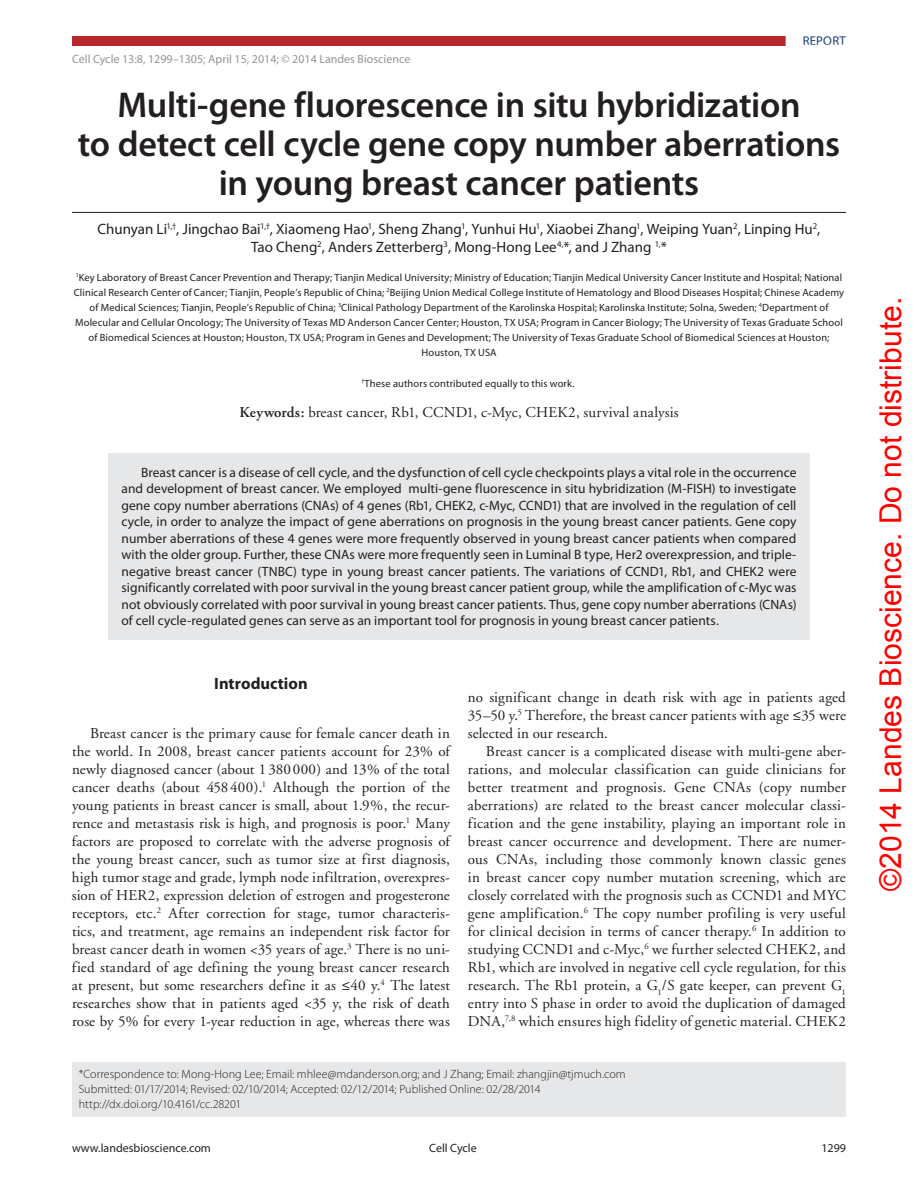
<style>
.page{position:relative;width:918px;height:1188px;background:#fff}
.page>*{position:absolute;margin:0;border:0;box-sizing:border-box;transform-origin:0 0}
.t1{font:600 36px/39px "Myriad Pro";letter-spacing:-.01em;color:#231f20;text-align:center}
.t2{font:30.15px "Arial";color:#f00}
.t3{font:700 16.5px "Myriad Pro";color:#231f20}
.t4{font:15px/18px "Adobe Garamond";letter-spacing:.01em;color:#231f20;text-align:justify}
.t5{font:15px/18px "Myriad Pro";color:#231f20;text-align:center}
.t6{font:13.5px/16.5px "Myriad Pro";color:#231f20;text-align:justify}
.t7{font:12.75px "Myriad Pro";letter-spacing:.02em;color:#193f7c}
.t8{font:300 12px/15px "Myriad Pro";color:#231f20}
.t9{font:12px "Myriad Pro";color:#939598}
.t10{font:12px "Myriad Pro";color:#231f20}
.t11{font:10.5px/15px "Myriad Pro";letter-spacing:.01em;color:#231f20;text-align:center}
.s1{font-weight:600}
.s2{font-family:"Myriad Pro"}
</style>
<div class="page">
<div style="left:72px;top:36px;width:774px;height:10px;background:#b7262b"></div>
<svg style="left:785px;top:36px;width:61px;height:10px"></svg>
<div style="left:72px;top:1062px;width:774px;height:55px;background:#e6e7e9"></div>
<hr style="left:72px;top:212px;width:774px;height:1px;background:#231f20">
<div style="left:108px;top:453px;width:702px;height:186px;background:#e6e7e9"></div>
<p class="t9" style="left:72px;top:52px;width:340px">Cell Cycle 13:8, 1299–1305; April 15, 2014; © 2014 Landes Bioscience</p>
<p class="t7" style="left:803px;top:33px;width:45px">Report</p>
<h1 class="t1" style="left:78px;top:85px;width:764px">Multi-gene fluorescence in situ hybridization<br>to detect cell cycle gene copy number aberrations in young breast cancer patients</h1>
<p class="t5" style="left:98px;top:220px;width:724px">Chunyan Li<sup>1,†</sup>, Jingchao Bai<sup>1,†</sup>, Xiaomeng Hao<sup>1</sup>, Sheng Zhang<sup>1</sup>, Yunhui Hu<sup>1</sup>, Xiaobei Zhang<sup>1</sup>, Weiping Yuan<sup>2</sup>, Linping Hu<sup>2</sup>,<br>Tao Cheng<sup>2</sup>, Anders Zetterberg<sup>3</sup>, Mong-Hong Lee<sup>4,</sup>*, and J Zhang <sup>1,</sup>*</p>
<p class="t11" style="left:74px;top:269px;width:772px"><sup>1</sup>Key Laboratory of Breast Cancer Prevention and Therapy; Tianjin Medical University; Ministry of Education; Tianjin Medical University Cancer Institute and Hospital; National Clinical Research Center of Cancer; Tianjin, People’s Republic of China; <sup>2</sup>Beijing Union Medical College Institute of Hematology and Blood Diseases Hospital; Chinese Academy of Medical Sciences; Tianjin, People’s Republic of China; <sup>3</sup>Clinical Pathology Department of the Karolinska Hospital; Karolinska Institute; Solna, Sweden; <sup>4</sup>Department of Molecular and Cellular Oncology; The University of Texas MD Anderson Cancer Center; Houston, TX USA; Program in Cancer Biology; The University of Texas Graduate School of Biomedical Sciences at Houston; Houston, TX USA; Program in Genes and Development; The University of Texas Graduate School of Biomedical Sciences at Houston; Houston, TX USA</p>
<p class="t11" style="left:361px;top:376px;width:215px"><sup>†</sup>These authors contributed equally to this work.</p>
<p class="t4" style="left:239px;top:403px;width:441px"><span class="s1">Keywords:</span> breast cancer, Rb1, CCND1, c-Myc, CHEK2, survival analysis</p>
<p class="t6" style="left:122px;top:464px;width:677px;text-indent:19px">Breast cancer is a disease of cell cycle, and the dysfunction of cell cycle checkpoints plays a vital role in the occurrence and development of breast cancer. We employed multi-gene fluorescence in situ hybridization (M-FISH) to investigate gene copy number aberrations (CNAs) of 4 genes (Rb1, CHEK2, c-Myc, CCND1) that are involved in the regulation of cell cycle, in order to analyze the impact of gene aberrations on prognosis in the young breast cancer patients. Gene copy number aberrations of these 4 genes were more frequently observed in young breast cancer patients when compared with the older group. Further, these CNAs were more frequently seen in Luminal B type, Her2 overexpression, and triple&shy;negative breast cancer (TNBC) type in young breast cancer patients. The variations of CCND1, Rb1, and CHEK2 were significantly correlated with poor survival in the young breast cancer patient group, while the amplification of c-Myc was not obviously correlated with poor survival in young breast cancer patients. Thus, gene copy number aberrations (CNAs) of cell cycle-regulated genes can serve as an important tool for prognosis in young breast cancer patients.</p>
<p class="t3" style="left:214px;top:673px;width:95px">Introduction</p>
<p class="t4" style="left:72px;top:725px;width:379px;text-indent:18px">Breast cancer is the primary cause for female cancer death in the world. In 2008, breast cancer patients account for 23% of newly diagnosed cancer (about 1 380000) and 13% of the total cancer deaths (about 458400).<sup>1</sup> Although the portion of the young patients in breast cancer is small, about 1.9%, the recur&shy;rence and metastasis risk is high, and prognosis is poor.<sup>1</sup> Many factors are proposed to correlate with the adverse prognosis of the young breast cancer, such as tumor size at first diagnosis, high tumor stage and grade, lymph node infiltration, overexpres&shy;sion of HER2, expression deletion of estrogen and progesterone receptors, etc.<sup>2</sup> After correction for stage, tumor characteris&shy;tics, and treatment, age remains an independent risk factor for breast cancer death in women &lt;35 years of age.<sup>3</sup> There is no uni&shy;fied standard of age defining the young breast cancer research at present, but some researchers define it as <span class="s2">≤</span>40 y.<sup>4</sup> The latest researches show that in patients aged &lt;35 y, the risk of death rose by 5% for every 1-year reduction in age, whereas there was</p>
<p class="t4" style="left:468px;top:689px;width:379px">no significant change in death risk with age in patients aged 35–50 y.<sup>5</sup> Therefore, the breast cancer patients with age <span class="s2">≤</span>35 were selected in our research.</p>
<p class="t4" style="left:468px;top:743px;width:380px;text-indent:18px">Breast cancer is a complicated disease with multi-gene aber&shy;rations, and molecular classification can guide clinicians for better treatment and prognosis. Gene CNAs (copy number aberrations) are related to the breast cancer molecular classi&shy;fication and the gene instability, playing an important role in breast cancer occurrence and development. There are numer&shy;ous CNAs, including those commonly known classic genes in breast cancer copy number mutation screening, which are closely correlated with the prognosis such as CCND1 and MYC gene amplification.<sup>6</sup> The copy number profiling is very useful for clinical decision in terms of cancer therapy.<sup>6</sup> In addition to studying CCND1 and c-Myc,<sup>6</sup> we further selected CHEK2, and Rb1, which are involved in negative cell cycle regulation, for this research. The Rb1 protein, a G<sub>1</sub>/S gate keeper, can prevent G<sub>1 </sub>entry into S phase in order to avoid the duplication of damaged DNA,<sup>7,8</sup> which ensures high fidelity of genetic material. CHEK2</p>
<p class="t8" style="left:79px;top:1066px;width:549px">*Correspondence to: Mong-Hong Lee; Email: mhlee@mdanderson.org; and J Zhang; Email: zhangjin@tjmuch.com<br>Submitted: 01/17/2014; Revised: 02/10/2014; Accepted: 02/12/2014; Published Online: 02/28/2014 http://dx.doi.org/10.4161/cc.28201</p>
<p class="t10" style="left:72px;top:1141px;width:140px">www.landesbioscience.com</p>
<p class="t10" style="left:429px;top:1141px;width:49px">Cell Cycle</p>
<p class="t10" style="left:821px;top:1141px;width:26px">1299</p>
<h2 class="t2" style="left:871px;top:891px;width:595px;rotate:-90deg">©2014 Landes Bioscience. Do not distribute.</h2>
</div>
